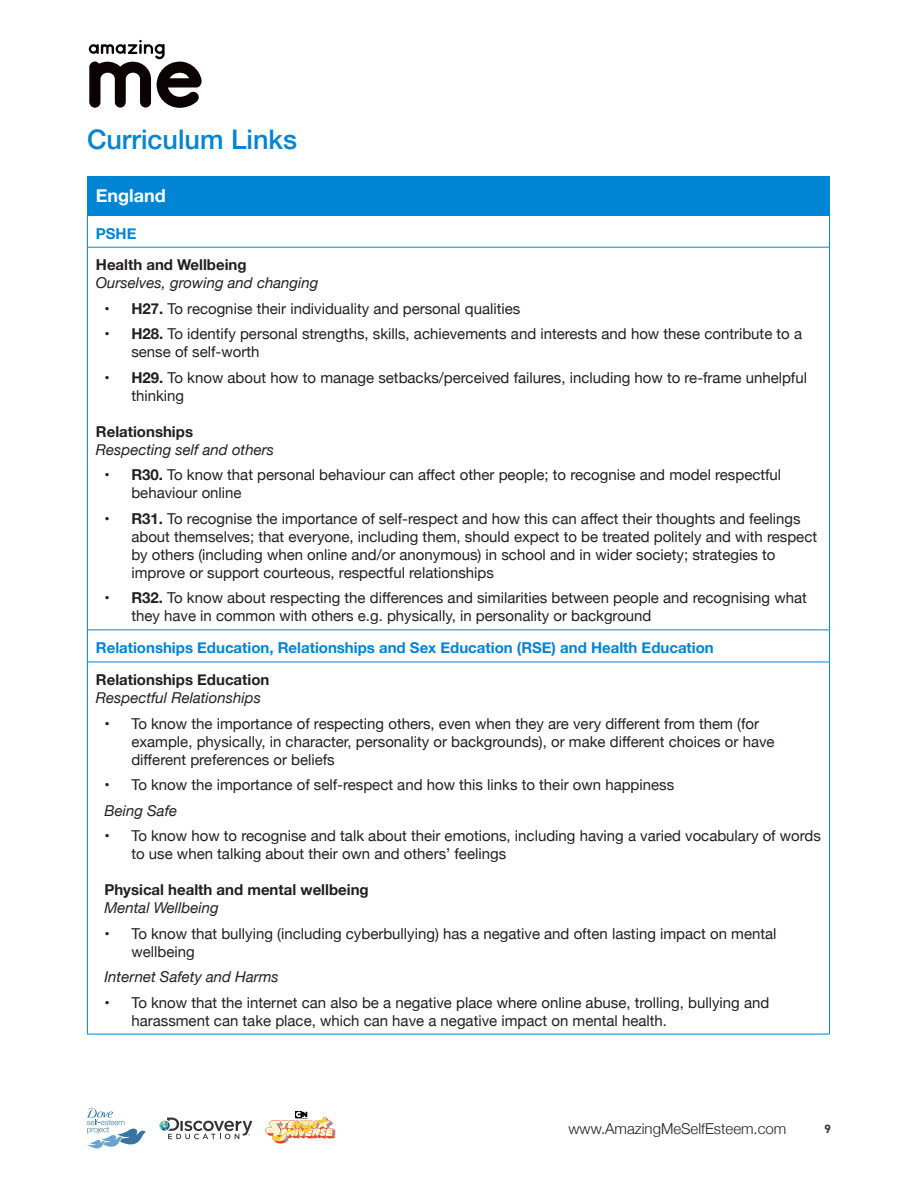
<style>
.page{position:relative;width:918px;height:1188px;background:#fff}
.page>*{position:absolute;margin:0;border:0;box-sizing:border-box;transform-origin:0 0}
.Subhead_1__blue{font:500 27px "Helvetica Neue";color:#0084d4}
.Body{font:700 18px "Helvetica Neue";color:#fff}
.t1{font:15px/18px "Helvetica Neue";color:#231f20}
.Body-2{font:italic 15px/18px "Helvetica Neue";color:#231f20}
.Body-3{font:700 15px "Helvetica Neue";color:#0084d4}
.Body-4{font:700 15px/18px "Helvetica Neue";color:#231f20}
.t2{font:300 15px "Helvetica Neue";color:#231f20}
.t3{font:700 12px "DIN2014";color:#343333}
.s1{font-weight:700;font-style:normal}
.s2{font-weight:700}
.s3{font-weight:400;font-style:italic}
</style>
<div class="page">
<svg style="left:89px;top:40px;width:113px;height:68px"></svg>
<svg style="left:87px;top:1108px;width:59px;height:40px"></svg>
<svg style="left:159px;top:1118px;width:93px;height:21px"></svg>
<svg style="left:265px;top:1111px;width:71px;height:33px"></svg>
<div style="left:87px;top:176px;width:743px;height:40px;background:#0084d4"></div>
<hr style="left:88px;top:247px;width:741px;height:1px;background:#0084d4">
<hr style="left:87px;top:216px;width:1px;height:31px;background:#0084d4">
<hr style="left:829px;top:216px;width:1px;height:31px;background:#0084d4">
<hr style="left:87px;top:247px;width:1px;height:383px;background:#0084d4">
<hr style="left:829px;top:247px;width:1px;height:383px;background:#0084d4">
<hr style="left:87px;top:630px;width:743px;height:1px;background:#0084d4">
<hr style="left:87px;top:630px;width:1px;height:32px;background:#0084d4">
<hr style="left:829px;top:630px;width:1px;height:32px;background:#0084d4">
<hr style="left:87px;top:662px;width:743px;height:1px;background:#0084d4">
<hr style="left:87px;top:662px;width:1px;height:372px;background:#0084d4">
<hr style="left:829px;top:662px;width:1px;height:372px;background:#0084d4">
<hr style="left:87px;top:1034px;width:743px;height:1px;background:#0084d4">
<p class="Subhead_1__blue" style="left:87px;top:118px;width:212px">Curriculum Links</p>
<p class="Body" style="left:96px;top:182px;width:71px">England</p>
<p class="Body-3" style="left:96px;top:222px;width:42px">PSHE</p>
<p class="Body-2" style="left:96px;top:257px;width:224px"><span class="s1">Health and Wellbeing<br></span>Ourselves, growing and changing</p>
<p class="t1" style="left:104px;top:300px;width:417px"><span class="s2">• H27.</span> To recognise their individuality and personal qualities</p>
<p class="t1" style="left:131px;top:326px;width:672px;text-indent:-27px"><span class="s2">• H28.</span> To identify personal strengths, skills, achievements and interests and how these contribute to a sense of self-worth</p>
<p class="t1" style="left:131px;top:369px;width:677px;text-indent:-27px"><span class="s2">• H29.</span> To know about how to manage setbacks/perceived failures, including how to re-frame unhelpful thinking</p>
<p class="Body-2" style="left:96px;top:423px;width:180px"><span class="s1">Relationships<br></span>Respecting self and others</p>
<p class="t1" style="left:131px;top:467px;width:651px;text-indent:-27px"><span class="s2">• R30.</span> To know that personal behaviour can affect other people; to recognise and model respectful behaviour online</p>
<p class="t1" style="left:131px;top:510px;width:687px;text-indent:-27px"><span class="s2">• R31.</span> To recognise the importance of self-respect and how this can affect their thoughts and feelings about themselves; that everyone, including them, should expect to be treated politely and with respect by others (including when online and/or anonymous) in school and in wider society; strategies to improve or support courteous, respectful relationships</p>
<p class="t1" style="left:131px;top:590px;width:677px;text-indent:-27px"><span class="s2">• R32.</span> To know about respecting the differences and similarities between people and recognising what they have in common with others e.g. physically, in personality or background</p>
<p class="Body-3" style="left:96px;top:636px;width:619px">Relationships Education, Relationships and Sex Education (RSE) and Health Education</p>
<p class="Body-2" style="left:96px;top:672px;width:175px"><span class="s1">Relationships Education<br></span>Respectful Relationships</p>
<p class="t1" style="left:131px;top:715px;width:645px;text-indent:-27px">• To know the importance of respecting others, even when they are very different from them (for example, physically, in character, personality or backgrounds), or make different choices or have different preferences or beliefs</p>
<p class="t1" style="left:104px;top:777px;width:571px">• To know the importance of self-respect and how this links to their own happiness</p>
<p class="Body-2" style="left:104px;top:802px;width:74px">Being Safe</p>
<p class="t1" style="left:131px;top:828px;width:691px;text-indent:-27px">• To know how to recognise and talk about their emotions, including having a varied vocabulary of words to use when talking about their own and others’ feelings</p>
<p class="Body-4" style="left:104px;top:881px;width:266px">Physical health and mental wellbeing<br><span class="s3">Mental Wellbeing</span></p>
<p class="t1" style="left:131px;top:925px;width:647px;text-indent:-27px">• To know that bullying (including cyberbullying) has a negative and often lasting impact on mental wellbeing</p>
<p class="Body-2" style="left:104px;top:969px;width:176px">Internet Safety and Harms</p>
<p class="t1" style="left:131px;top:994px;width:639px;text-indent:-27px">• To know that the internet can also be a negative place where online abuse, trolling, bullying and harassment can take place, which can have a negative impact on mental health.</p>
<p class="t2" style="left:568px;top:1117px;width:219px">www.AmazingMeSelfEsteem.com</p>
<p class="t3" style="left:825px;top:1121px;width:8px">9</p>
</div>
